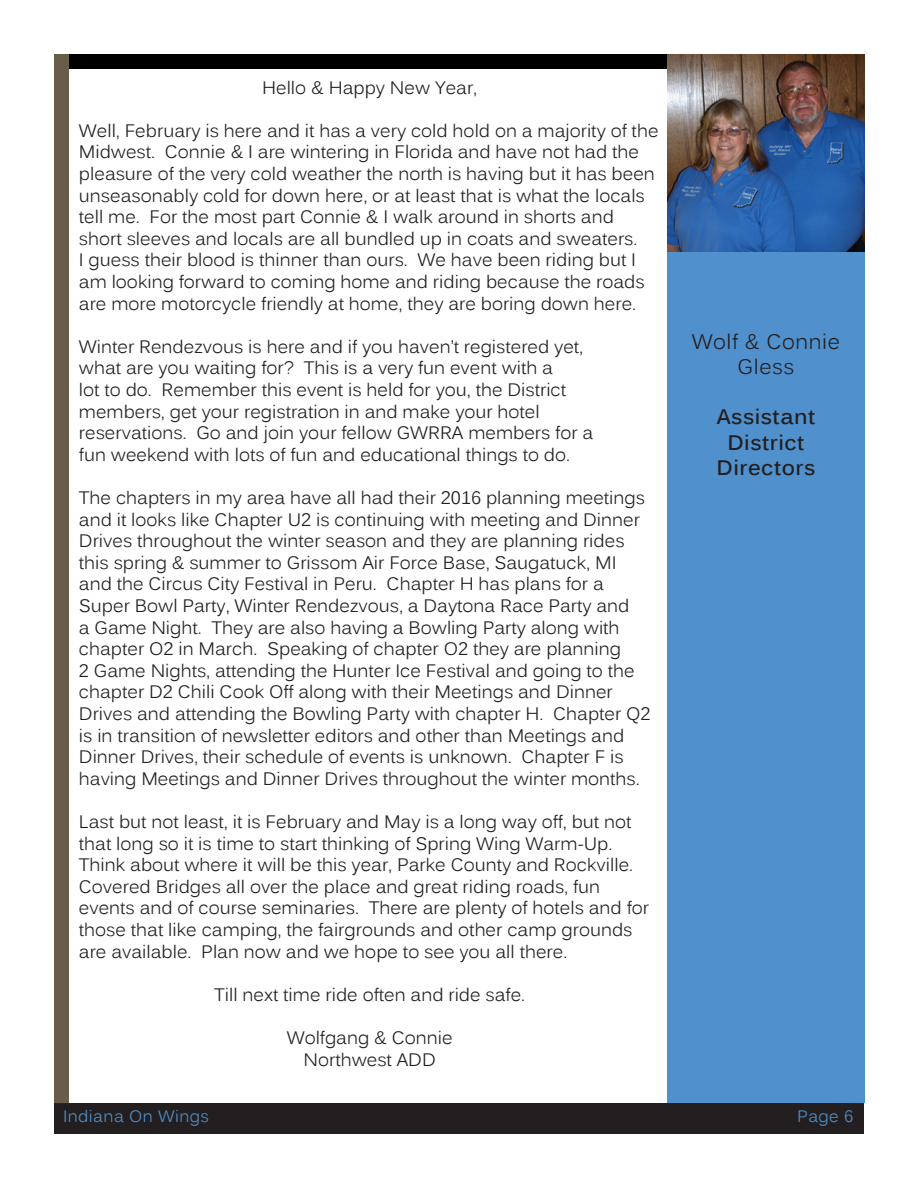
<style>
.page{position:relative;width:918px;height:1188px;background:#fff}
.page>*{position:absolute;margin:0;border:0;box-sizing:border-box;transform-origin:0 0}
.Address{font:700 21px "Kalinga";letter-spacing:.025em;color:#231f20}
.Address-2{font:21px "Kalinga";letter-spacing:.025em;color:#231f20}
.Address-3{font:18px/21.6px "Kalinga";color:#231f20}
.t1{font:16.5px "Kalinga";letter-spacing:.025em;color:#5090cc}
</style>
<div class="page">
<div style="left:54px;top:1103px;width:810px;height:31px;background:#231f20"></div>
<div style="left:54px;top:54px;width:15px;height:1049px;background:#685d49"></div>
<div style="left:69px;top:54px;width:780px;height:15px;background:#000"></div>
<img style="left:667px;top:54px;width:198px;height:198px">
<div style="left:667px;top:252px;width:198px;height:851px;background:#5090cc"></div>
<p class="Address-3" style="left:262px;top:78px;width:217px">Hello &amp; Happy New Year,</p>
<p class="Address-3" style="left:79px;top:121px;width:581px">Well, February is here and it has a very cold hold on a majority of the Midwest. Connie &amp; I are wintering in Florida and have not had the pleasure of the very cold weather the north is having but it has been unseasonably cold for down here, or at least that is what the locals tell me. For the most part Connie &amp; I walk around in shorts and short sleeves and locals are all bundled up in coats and sweaters.<br>I guess their blood is thinner than ours. We have been riding but I am looking forward to coming home and riding because the roads are more motorcycle friendly at home, they are boring down here.</p>
<p class="Address-3" style="left:79px;top:337px;width:516px">Winter Rendezvous is here and if you haven’t registered yet, what are you waiting for? This is a very fun event with a<br>lot to do. Remember this event is held for you, the District members, get your registration in and make your hotel reservations. Go and join your fellow GWRRA members for a fun weekend with lots of fun and educational things to do.</p>
<p class="Address-3" style="left:79px;top:489px;width:573px">The chapters in my area have all had their 2016 planning meetings and it looks like Chapter U2 is continuing with meeting and Dinner Drives throughout the winter season and they are planning rides this spring &amp; summer to Grissom Air Force Base, Saugatuck, MI and the Circus City Festival in Peru. Chapter H has plans for a Super Bowl Party, Winter Rendezvous, a Daytona Race Party and<br>a Game Night. They are also having a Bowling Party along with chapter O2 in March. Speaking of chapter O2 they are planning<br>2 Game Nights, attending the Hunter Ice Festival and going to the chapter D2 Chili Cook Off along with their Meetings and Dinner Drives and attending the Bowling Party with chapter H. Chapter Q2 is in transition of newsletter editors and other than Meetings and Dinner Drives, their schedule of events is unknown. Chapter F is having Meetings and Dinner Drives throughout the winter months.</p>
<p class="Address-3" style="left:79px;top:813px;width:572px">Last but not least, it is February and May is a long way off, but not that long so it is time to start thinking of Spring Wing Warm-Up.<br>Think about where it will be this year, Parke County and Rockville.<br>Covered Bridges all over the place and great riding roads, fun events and of course seminaries. There are plenty of hotels and for those that like camping, the fairgrounds and other camp grounds are available. Plan now and we hope to see you all there.</p>
<p class="Address-3" style="left:214px;top:985px;width:313px">Till next time ride often and ride safe.</p>
<p class="Address-3" style="left:287px;top:1029px;width:167px">Wolfgang &amp; Connie</p>
<p class="Address-3" style="left:304px;top:1050px;width:134px">Northwest ADD</p>
<p class="Address-2" style="left:692px;top:328px;width:150px">Wolf &amp; Connie</p>
<p class="Address-2" style="left:738px;top:353px;width:58px">Gless</p>
<p class="Address" style="left:717px;top:403px;width:100px">Assistant</p>
<p class="Address" style="left:727px;top:428px;width:79px">District</p>
<p class="Address" style="left:716px;top:454px;width:100px">Directors</p>
<p class="t1" style="left:63px;top:1106px;width:148px">Indiana On Wings</p>
<p class="t1" style="left:797px;top:1106px;width:58px">Page 6</p>
</div>
